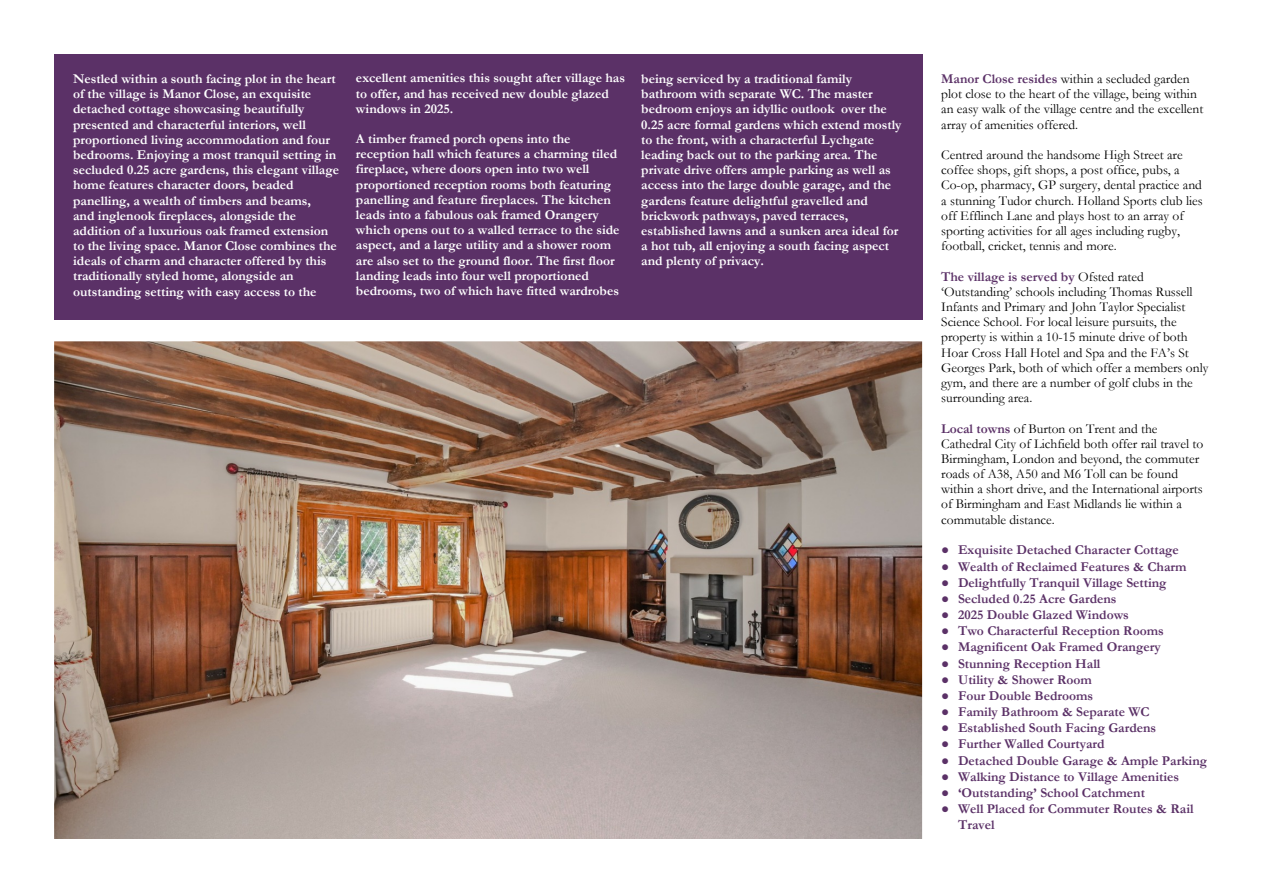
<style>
.page{position:relative;width:1263px;height:893px;background:#fff}
.page>*{position:absolute;margin:0;border:0;box-sizing:border-box;transform-origin:0 0}
.t1{font:700 13.5px/15.1px "Garamond";color:#fff}
.t2{font:13.5px/15.1px "Garamond";color:#000}
.t3{font:700 13.5px/15.8px "Garamond";color:#5b3167}
.s1{font-weight:700;color:#5b3167}
.s2{font-family:"Times New Roman"}
</style>
<div class="page">
<div style="left:54px;top:54px;width:868px;height:266px;background:#5b3167"></div>
<img style="left:54px;top:341px;width:868px;height:498px">
<p class="t1" style="left:73px;top:73px;width:267px">Nestled within a south facing plot in the heart of the village is Manor Close, an exquisite detached cottage showcasing beautifully presented and characterful interiors, well proportioned living accommodation and four bedrooms. Enjoying a most tranquil setting in secluded 0.25 acre gardens, this elegant village home features character doors, beaded panelling, a wealth of timbers and beams,<br>and inglenook fireplaces, alongside the addition of a luxurious oak framed extension to the living space. Manor Close combines the ideals of charm and character offered by this traditionally styled home, alongside an outstanding setting with easy access to the</p>
<p class="t1" style="left:356px;top:72px;width:271px">excellent amenities this sought after village has to offer, and has received new double glazed windows in 2025.</p>
<p class="t1" style="left:356px;top:133px;width:265px">A timber framed porch opens into the reception hall which features a charming tiled fireplace, where doors open into two well proportioned reception rooms both featuring panelling and feature fireplaces. The kitchen leads into a fabulous oak framed Orangery which opens out to a walled terrace to the side aspect, and a large utility and a shower room are also set to the ground floor. The first floor landing leads into four well proportioned bedrooms, two of which have fitted wardrobes</p>
<p class="t1" style="left:641px;top:73px;width:262px">being serviced by a traditional family bathroom with separate WC. The master bedroom enjoys an idyllic outlook over the 0.25 acre formal gardens which extend mostly to the front, with a characterful Lychgate leading back out to the parking area. The private drive offers ample parking as well as access into the large double garage, and the gardens feature delightful gravelled and brickwork pathways, paved terraces, established lawns and a sunken area ideal for a hot tub, all enjoying a south facing aspect and plenty of privacy.</p>
<p class="t2" style="left:941px;top:73px;width:264px"><span class="s1">Manor Close resides</span> within a secluded garden plot close to the heart of the village, being within an easy walk of the village centre and the excellent array of amenities offered.</p>
<p class="t2" style="left:941px;top:149px;width:263px">Centred around the handsome High Street are coffee shops, gift shops, a post office, pubs, a Co-op, pharmacy, GP surgery, dental practice and a stunning Tudor church. Holland Sports club lies off Efflinch Lane and plays host to an array of sporting activities for all ages including rugby, football, cricket, tennis and more.</p>
<p class="t2" style="left:941px;top:270px;width:269px"><span class="s1">The village is served by</span> Ofsted rated ‘Outstanding’ schools including Thomas Russell Infants and Primary and John Taylor Specialist Science School. For local leisure pursuits, the property is within a 10-15 minute drive of both Hoar Cross Hall Hotel and Spa and the FA’s St Georges Park, both of which offer a members only gym, and there are a number of golf clubs in the surrounding area.</p>
<p class="t2" style="left:941px;top:422px;width:264px"><span class="s1">Local towns</span> of Burton on Trent and the Cathedral City of Lichfield both offer rail travel to Birmingham, London and beyond, the commuter roads of A38, A50 and M6 Toll can be found within a short drive, and the International airports of Birmingham and East Midlands lie within a commutable distance.</p>
<p class="t3" style="left:941px;top:544px;width:239px"><span class="s2">●</span> Exquisite Detached Character Cottage</p>
<p class="t3" style="left:941px;top:560px;width:247px"><span class="s2">●</span> Wealth of Reclaimed Features &amp; Charm</p>
<p class="t3" style="left:941px;top:576px;width:227px"><span class="s2">●</span> Delightfully Tranquil Village Setting</p>
<p class="t3" style="left:941px;top:592px;width:177px"><span class="s2">●</span> Secluded 0.25 Acre Gardens</p>
<p class="t3" style="left:941px;top:609px;width:189px"><span class="s2">●</span> 2025 Double Glazed Windows</p>
<p class="t3" style="left:941px;top:625px;width:224px"><span class="s2">●</span> Two Characterful Reception Rooms</p>
<p class="t3" style="left:941px;top:641px;width:221px"><span class="s2">●</span> Magnificent Oak Framed Orangery</p>
<p class="t3" style="left:941px;top:657px;width:161px"><span class="s2">●</span> Stunning Reception Hall</p>
<p class="t3" style="left:941px;top:673px;width:152px"><span class="s2">●</span> Utility &amp; Shower Room</p>
<p class="t3" style="left:941px;top:689px;width:154px"><span class="s2">●</span> Four Double Bedrooms</p>
<p class="t3" style="left:941px;top:706px;width:210px"><span class="s2">●</span> Family Bathroom &amp; Separate WC</p>
<p class="t3" style="left:941px;top:722px;width:217px"><span class="s2">●</span> Established South Facing Gardens</p>
<p class="t3" style="left:941px;top:738px;width:165px"><span class="s2">●</span> Further Walled Courtyard</p>
<p class="t3" style="left:941px;top:754px;width:267px"><span class="s2">●</span> Detached Double Garage &amp; Ample Parking</p>
<p class="t3" style="left:941px;top:770px;width:239px"><span class="s2">●</span> Walking Distance to Village Amenities</p>
<p class="t3" style="left:941px;top:786px;width:205px"><span class="s2">●</span> ‘Outstanding’ School Catchment</p>
<p class="t3" style="left:958px;top:803px;width:237px;text-indent:-17px"><span class="s2">●</span> Well Placed for Commuter Routes &amp; Rail<br>Travel</p>
</div>
